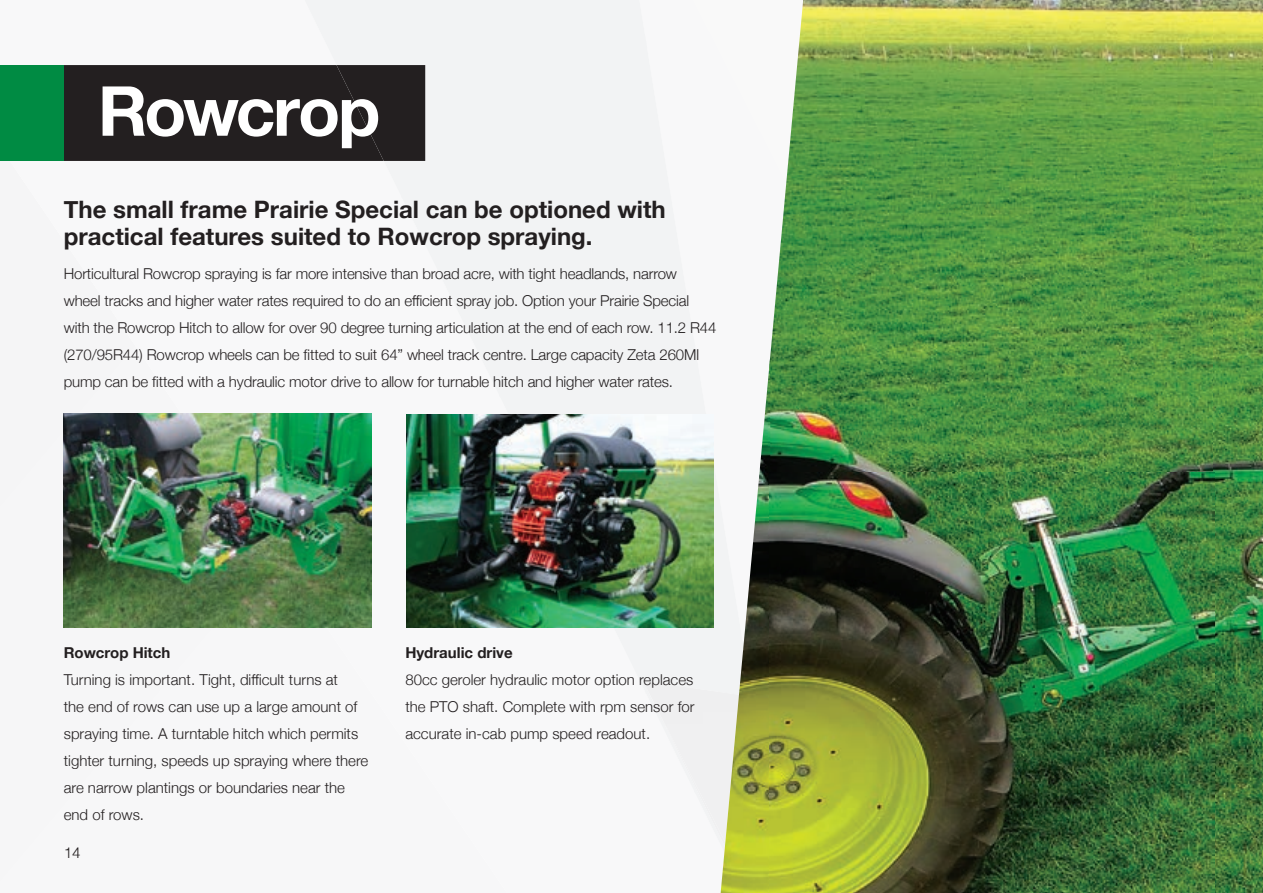
<style>
.page{position:relative;width:1263px;height:893px;background:#fff}
.page>*{position:absolute;margin:0;border:0;box-sizing:border-box;transform-origin:0 0}
.t1{font:700 69px "Helvetica Neue";letter-spacing:-.04em;color:#fff}
.t2{font:700 24px/27px "Helvetica Neue";color:#231f20}
.t3{font:300 15px/27px "Helvetica Neue";letter-spacing:-.01em;color:#231f20}
.t4{font:700 15px "Helvetica Neue";color:#231f20}
.t5{font:300 15px "Helvetica";color:#231f20}
</style>
<div class="page">
<div style="left:695px;top:349px;width:26px;height:332px;background:#f2f3f4"></div>
<div style="left:402px;top:0;width:49px;height:299px;background:#f2f3f4"></div>
<div style="left:643px;top:681px;width:78px;height:161px;background:#f2f3f4"></div>
<img style="left:770px;top:0;width:493px;height:893px">
<img style="left:721px;top:359px;width:49px;height:534px">
<div style="left:64px;top:65px;width:272px;height:96px;background:#231f20"></div>
<div style="left:336px;top:65px;width:89px;height:96px;background:#231f20"></div>
<div style="left:0;top:65px;width:64px;height:96px;background:#008b43"></div>
<img style="left:64px;top:414px;width:307px;height:214px">
<img style="left:406px;top:414px;width:307px;height:214px">
<h1 class="t1" style="left:98px;top:57px;width:284px">Rowcrop</h1>
<h2 class="t2" style="left:64px;top:197px;width:603px">The small frame Prairie Special can be optioned with practical features suited to Rowcrop spraying.</h2>
<p class="t3" style="left:64px;top:259px;width:654px">Horticultural Rowcrop spraying is far more intensive than broad acre, with tight headlands, narrow wheel tracks and higher water rates required to do an efficient spray job. Option your Prairie Special with the Rowcrop Hitch to allow for over 90 degree turning articulation at the end of each row. 11.2 R44 (270/95R44) Rowcrop wheels can be fitted to suit 64” wheel track centre. Large capacity Zeta 260MI pump can be fitted with a hydraulic motor drive to allow for turnable hitch and higher water rates.</p>
<p class="t4" style="left:64px;top:641px;width:108px">Rowcrop Hitch</p>
<p class="t3" style="left:64px;top:665px;width:306px">Turning is important. Tight, difficult turns at<br>the end of rows can use up a large amount of spraying time. A turntable hitch which permits tighter turning, speeds up spraying where there are narrow plantings or boundaries near the end of rows.</p>
<p class="t5" style="left:64px;top:840px;width:18px">14</p>
<p class="t4" style="left:405px;top:641px;width:109px">Hydraulic drive</p>
<p class="t3" style="left:405px;top:665px;width:291px;text-align:justify">80cc geroler hydraulic motor option replaces the PTO shaft. Complete with rpm sensor for accurate in-cab pump speed readout.</p>
</div>
